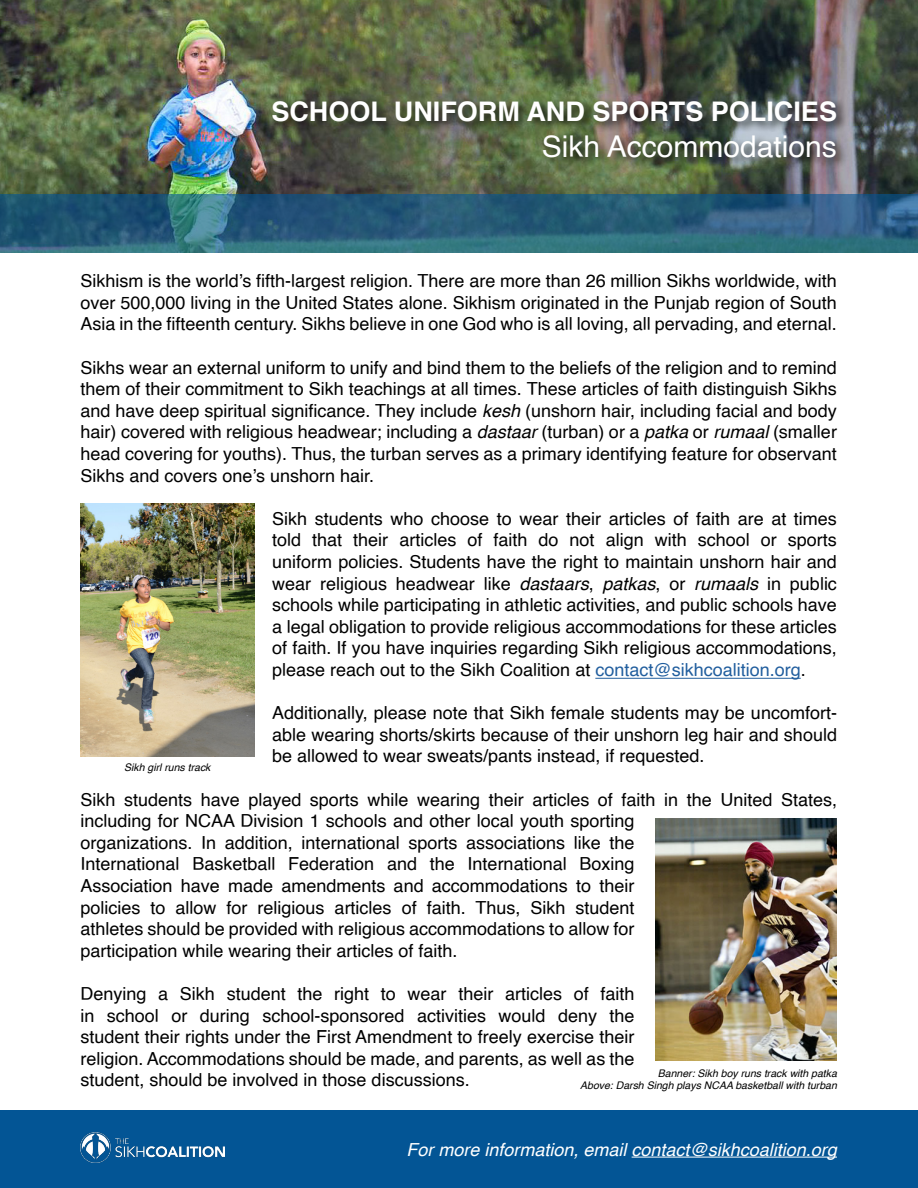
<style>
.page{position:relative;width:918px;height:1188px;background:#fff}
.page>*{position:absolute;margin:0;border:0;box-sizing:border-box;transform-origin:0 0}
.t1{font:30px "Helvetica";color:#fff}
.t2{font:700 27px "Helvetica";color:#fff}
.t3{font:18px/21.6px "Helvetica";color:#000;text-align:justify}
.t4{font:italic 18px "Helvetica";color:#fff}
.t5{font:italic 10.5px/12.6px "Helvetica";color:#000;text-align:right}
.s1{font-style:italic}
.s2{color:#215e9e}
</style>
<div class="page">
<hr style="left:595px;top:678px;width:206px;height:1px;background:#215e9e">
<div style="left:0;top:1110px;width:918px;height:78px;background:#035595"></div>
<img style="left:80px;top:1132px;width:144px;height:31px">
<img style="left:0;top:0;width:918px;height:194px">
<img style="left:655px;top:819px;width:182px;height:241px">
<img style="left:80px;top:504px;width:174px;height:253px">
<svg style="left:0;top:194px;width:918px;height:59px;background:#2b617b"></svg>
<div style="left:270px;top:98px;width:578px;height:72px;background:#000;opacity:.75"></div>
<hr style="left:632px;top:1157px;width:205px;height:1px;background:#fff">
<h2 class="t2" style="left:271px;top:89px;width:567px">SCHOOL UNIFORM AND SPORTS POLICIES</h2>
<h1 class="t1" style="left:542px;top:123px;width:297px">Sikh Accommodations</h1>
<p class="t3" style="left:80px;top:271px;width:758px">Sikhism is the world’s fifth-largest religion. There are more than 26 million Sikhs worldwide, with over 500,000 living in the United States alone. Sikhism originated in the Punjab region of South Asia in the fifteenth century. Sikhs believe in one God who is all loving, all pervading, and eternal.</p>
<p class="t3" style="left:80px;top:357px;width:758px">Sikhs wear an external uniform to unify and bind them to the beliefs of the religion and to remind them of their commitment to Sikh teachings at all times. These articles of faith distinguish Sikhs and have deep spiritual significance. They include <span class="s1">kesh</span> (unshorn hair, including facial and body hair) covered with religious headwear; including a <span class="s1">dastaar</span> (turban) or a <span class="s1">patka</span> or <span class="s1">rumaal</span> (smaller head covering for youths). Thus, the turban serves as a primary identifying feature for observant Sikhs and covers one’s unshorn hair.</p>
<p class="t3" style="left:272px;top:508px;width:566px">Sikh students who choose to wear their articles of faith are at times told that their articles of faith do not align with school or sports uniform policies. Students have the right to maintain unshorn hair and wear religious headwear like <span class="s1">dastaars</span>, <span class="s1">patkas</span>, or <span class="s1">rumaals</span> in public schools while participating in athletic activities, and public schools have a legal obligation to provide religious accommodations for these articles of faith. If you have inquiries regarding Sikh religious accommodations, please reach out to the Sikh Coalition at <span class="s2">contact@sikhcoalition.org</span>.</p>
<p class="t3" style="left:272px;top:703px;width:566px">Additionally, please note that Sikh female students may be uncomfort&shy;able wearing shorts/skirts because of their unshorn leg hair and should be allowed to wear sweats/pants instead, if requested.</p>
<p class="t3" style="left:80px;top:789px;width:758px;text-align:left">Sikh students have played sports while wearing their articles of faith in the United States, including for NCAA Division 1 schools and other local youth sporting<br>organizations. In addition, international sports associations like the<br>International Basketball Federation and the International Boxing<br>Association have made amendments and accommodations to their<br>policies to allow for religious articles of faith. Thus, Sikh student<br>athletes should be provided with religious accommodations to allow for<br>participation while wearing their articles of faith.</p>
<p class="t3" style="left:80px;top:983px;width:556px">Denying a Sikh student the right to wear their articles of faith in school or during school-sponsored activities would deny the student their rights under the First Amendment to freely exercise their religion. Accommodations should be made, and parents, as well as the student, should be involved in those discussions.</p>
<p class="t5" style="left:124px;top:762px;width:88px">Sikh girl runs track</p>
<p class="t5" style="left:580px;top:1067px;width:258px">Banner: Sikh boy runs track with patka<br>Above: Darsh Singh plays NCAA basketball with turban</p>
<p class="t4" style="left:407px;top:1135px;width:432px">For more information, email contact@sikhcoalition.org</p>
</div>
